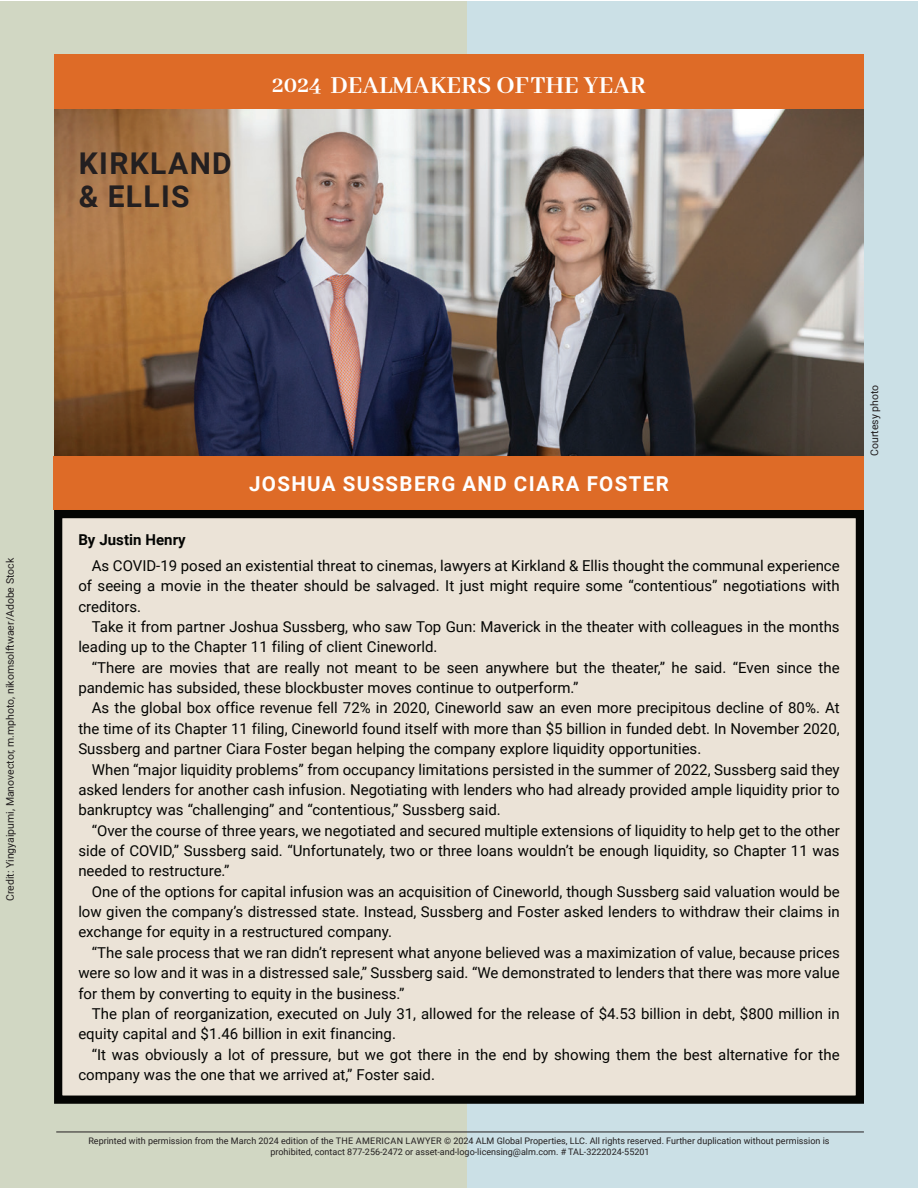
<style>
.page{position:relative;width:918px;height:1188px;background:#fff}
.page>*{position:absolute;margin:0;border:0;box-sizing:border-box;transform-origin:0 0}
.t1{font:700 30px/33px "Roboto";letter-spacing:.045em;color:#231f20}
.t2{font:700 26.55px "Abhaya Libre";color:#fff}
.t3{font:700 20.55px "Roboto";letter-spacing:.065em;color:#fff}
.t4{font:15px/20.4px "Roboto";color:#040503;text-align:justify}
.t5{font:700 15px "Roboto";color:#040503}
.t6{font:10.5px "Roboto";color:#231f20}
.t7{font:9px/10.5px "Roboto";color:#231f20;text-align:center}
.s1{font-size:24.9px}
</style>
<div class="page">
<div style="left:466px;top:1px;width:452px;height:1186px;background:#cbe0e6"></div>
<div style="left:0;top:1px;width:466px;height:1186px;background:#d1d7c3"></div>
<hr style="left:56px;top:1132px;width:808px;height:1px;background:#231f20">
<div style="left:54px;top:54px;width:810px;height:56px;background:#de6b27"></div>
<img style="left:54px;top:110px;width:810px;height:347px">
<div style="left:54px;top:457px;width:810px;height:53px;background:#de6b27"></div>
<div style="left:54px;top:510px;width:810px;height:594px;background:#ebe3d7;border:8px solid #040503"></div>
<h1 class="t1" style="left:79px;top:146px;width:112px">Kirkland &amp; Ellis</h1>
<h2 class="t2" style="left:272px;top:71px;width:375px"><span class="s1">2024</span> DEALMAKERS OF THE YEAR</h2>
<p class="t6" style="left:3px;top:901px;width:345px;rotate:-90deg">Credit: Yingyaipumi, Manovector, m.mphoto, nikomsolftwaer/Adobe Stock</p>
<h3 class="t3" style="left:249px;top:469px;width:421px">JOSHUA SUSSBERG AND CIARA FOSTER</h3>
<p class="t5" style="left:78px;top:529px;width:109px">By Justin Henry</p>
<p class="t4" style="left:78px;top:555px;width:763px;text-indent:14px">As COVI D-19 posed an existential threat to cinemas, lawyers at Kirkland &amp; Ellis thought the communal experience of seeing a movie in the theater should be salvaged. It just might require some “contentious” negotiations with creditors.</p>
<p class="t4" style="left:78px;top:616px;width:763px;text-indent:14px">Take it from partner Joshua Sussberg, who saw Top Gun: Maverick in the theater with colleagues in the months leading up to the Chapter 11 filing of client Cineworld.</p>
<p class="t4" style="left:78px;top:657px;width:763px;text-indent:13px">“There are movies that are really not meant to be seen anywhere but the theater,” he said. “Even since the pandemic has subsided, these blockbuster moves continue to outperform.”</p>
<p class="t4" style="left:78px;top:697px;width:763px;text-indent:14px">As the global box office revenue fell 72% in 2020, Cineworld saw an even more precipitous decline of 80%. At the time of its Chapter 11 filing, Cineworld found itself with more than $5 billion in funded debt. I n November 2020, Sussberg and partner Ciara Foster began helping the company explore liquidity opportunities.</p>
<p class="t4" style="left:78px;top:758px;width:763px;text-indent:14px">When “major liquidity problems” from occupancy limitations persisted in the summer of 2022, Sussberg said they asked lenders for another cash infusion. Negotiating with lenders who had already provided ample liquidity prior to bankruptcy was “challenging” and “contentious,” Sussberg said.</p>
<p class="t4" style="left:78px;top:820px;width:763px;text-indent:14px">“Over the course of three years, we negotiated and secured multiple extensions of liquidity to help get to the other side of COVI D,” Sussberg said. “Unfortunately, two or three loans wouldn’t be enough liquidity, so Chapter 11 was needed to restructure.”</p>
<p class="t4" style="left:78px;top:881px;width:763px;text-indent:14px">One of the options for capital infusion was an acquisition of Cineworld, though Sussberg said valuation would be low given the company’s distressed state. I nstead, Sussberg and Foster asked lenders to withdraw their claims in exchange for equity in a restructured company.</p>
<p class="t4" style="left:78px;top:942px;width:763px;text-indent:14px">“The sale process that we ran didn’t represent what anyone believed was a maximization of value, because prices were so low and it was in a distressed sale,” Sussberg said. “We demonstrated to lenders that there was more value for them by converting to equity in the business.”</p>
<p class="t4" style="left:78px;top:1003px;width:763px;text-indent:14px">The plan of reorganization, executed on July 31, allowed for the release of $4.53 billion in debt, $800 million in equity capital and $1.46 billion in exit financing.</p>
<p class="t4" style="left:78px;top:1044px;width:763px;text-indent:14px">“It was obviously a lot of pressure, but we got there in the end by showing them the best alternative for the company was the one that we arrived at,” Foster said.</p>
<p class="t7" style="left:88px;top:1135px;width:743px">Reprinted with permission from the March 2024 edition of the The Am er ican Lawyer © 2024 ALM Global Properties, LLC. All rights reserved. Further duplication without permission is prohibited, contact 877-256-2472 or asset-and-logo-licensing@alm.com. # TAL-3222024-55201</p>
<p class="t6" style="left:867px;top:456px;width:73px;rotate:-90deg">Courtesy photo</p>
</div>
